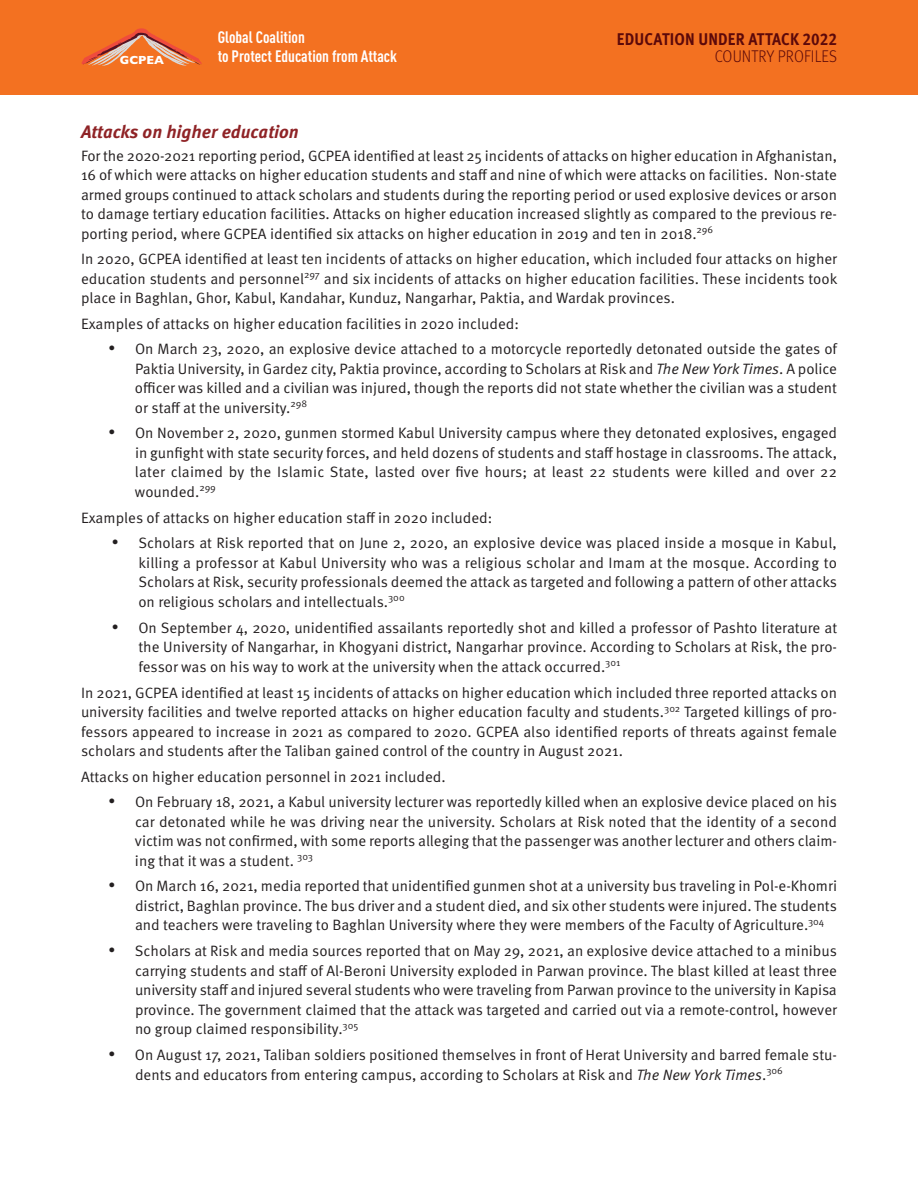
<style>
.page{position:relative;width:918px;height:1188px;background:#fff}
.page>*{position:absolute;margin:0;border:0;box-sizing:border-box;transform-origin:0 0}
.t1{font:italic 700 18px "Meta Pro";color:#8f2326}
.t2{font:700 16.95px "Meta Pro";letter-spacing:.01em;color:#5c090a;scale:.9 1}
.t3{font:300 16.95px "Meta Pro";letter-spacing:.01em;color:#5c090a;scale:.9 1}
.t4{font:700 16.35px/19.4px "DIN Cond";color:#fff}
.t5{font:15px/19.5px "Meta Pro Norm";color:#231f20;text-align:justify}
.t6{font:700 11.85px "Gill Sans";color:#fff}
.s1{font-family:"Meta Pro Norm Ita"}
</style>
<div class="page">
<div style="left:0;top:0;width:918px;height:95px;background:#f37121"></div>
<svg style="left:81px;top:28px;width:121px;height:38px"></svg>
<p class="t4" style="left:218px;top:29px;width:181px">Global Coalition<br>to Protect Education from Attack</p>
<p class="t2" style="left:617px;top:29px;width:246px">EDUCATION UNDER ATTACK 2022</p>
<p class="t6" style="left:120px;top:56px;width:46px">GCPEA</p>
<p class="t3" style="left:715px;top:47px;width:137px">COUNTRY PROFILES</p>
<p class="t1" style="left:81px;top:124px;width:219px">Attacks on higher education</p>
<p class="t5" style="left:81px;top:147px;width:758px">For the 2020-2021 reporting period, GCPEA identified at least 25 incidents of attacks on higher education in Afghanistan, 16 of which were attacks on higher education students and staff and nine of which were attacks on facilities. Non-state armed groups continued to attack scholars and students during the reporting period or used explosive devices or arson to damage tertiary education facilities. Attacks on higher education increased slightly as compared to the previous re&shy;porting period, where GCPEA identified six attacks on higher education in 2019 and ten in 2018.<sup>296</sup></p>
<p class="t5" style="left:81px;top:250px;width:758px">In 2020, GCPEA identified at least ten incidents of attacks on higher education, which included four attacks on higher education students and personnel<sup>297</sup> and six incidents of attacks on higher education facilities. These incidents took place in Baghlan, Ghor, Kabul, Kandahar, Kunduz, Nangarhar, Paktia, and Wardak provinces.</p>
<p class="t5" style="left:81px;top:315px;width:439px">Examples of attacks on higher education facilities in 2020 included:</p>
<p class="t5" style="left:135px;top:340px;width:704px;text-indent:-27px">• On March 23, 2020, an explosive device attached to a motorcycle reportedly detonated outside the gates of Paktia University, in Gardez city, Paktia province, according to Scholars at Risk and <span class="s1">The New York Times</span>. A police officer was killed and a civilian was injured, though the reports did not state whether the civilian was a student or staff at the university.<sup>298</sup></p>
<p class="t5" style="left:135px;top:425px;width:704px;text-indent:-27px">• On November 2, 2020, gunmen stormed Kabul University campus where they detonated explosives, engaged in gunfight with state security forces, and held dozens of students and staff hostage in classrooms. The attack, later claimed by the Islamic State, lasted over five hours; at least 22 students were killed and over 22 wounded.<sup>299</sup></p>
<p class="t5" style="left:81px;top:509px;width:413px">Examples of attacks on higher education staff in 2020 included:</p>
<p class="t5" style="left:138px;top:534px;width:700px;text-indent:-27px">• Scholars at Risk reported that on June 2, 2020, an explosive device was placed inside a mosque in Kabul, killing a professor at Kabul University who was a religious scholar and Imam at the mosque. According to Scholars at Risk, security professionals deemed the attack as targeted and following a pattern of other attacks on religious scholars and intellectuals.<sup>300</sup></p>
<p class="t5" style="left:138px;top:619px;width:700px;text-indent:-27px">• On September 4, 2020, unidentified assailants reportedly shot and killed a professor of Pashto literature at the University of Nangarhar, in Khogyani district, Nangarhar province. According to Scholars at Risk, the pro&shy;fessor was on his way to work at the university when the attack occurred.<sup>301</sup></p>
<p class="t5" style="left:81px;top:684px;width:758px">In 2021, GCPEA identified at least 15 incidents of attacks on higher education which included three reported attacks on university facilities and twelve reported attacks on higher education faculty and students.<sup>302</sup> Targeted killings of pro&shy;fessors appeared to increase in 2021 as compared to 2020. GCPEA also identified reports of threats against female scholars and students after the Taliban gained control of the country in August 2021.</p>
<p class="t5" style="left:81px;top:768px;width:366px">Attacks on higher education personnel in 2021 included.</p>
<p class="t5" style="left:135px;top:793px;width:704px;text-indent:-27px">• On February 18, 2021, a Kabul university lecturer was reportedly killed when an explosive device placed on his car detonated while he was driving near the university. Scholars at Risk noted that the identity of a second victim was not confirmed, with some reports alleging that the passenger was another lecturer and others claim&shy;ing that it was a student. <sup>303</sup></p>
<p class="t5" style="left:135px;top:878px;width:704px;text-indent:-27px">• On March 16, 2021, media reported that unidentified gunmen shot at a university bus traveling in Pol-e-Khomri district, Baghlan province. The bus driver and a student died, and six other students were injured. The students and teachers were traveling to Baghlan University where they were members of the Faculty of Agriculture.<sup>304</sup></p>
<p class="t5" style="left:135px;top:942px;width:704px;text-indent:-27px">• Scholars at Risk and media sources reported that on May 29, 2021, an explosive device attached to a minibus carrying students and staff of Al-Beroni University exploded in Parwan province. The blast killed at least three university staff and injured several students who were traveling from Parwan province to the university in Kapisa province. The government claimed that the attack was targeted and carried out via a remote-control, however no group claimed responsibility.<sup>305</sup></p>
<p class="t5" style="left:135px;top:1046px;width:703px;text-indent:-27px">• On August 17, 2021, Taliban soldiers positioned themselves in front of Herat University and barred female stu&shy;dents and educators from entering campus, according to Scholars at Risk and <span class="s1">The New York Times</span>.<sup>306</sup></p>
</div>
